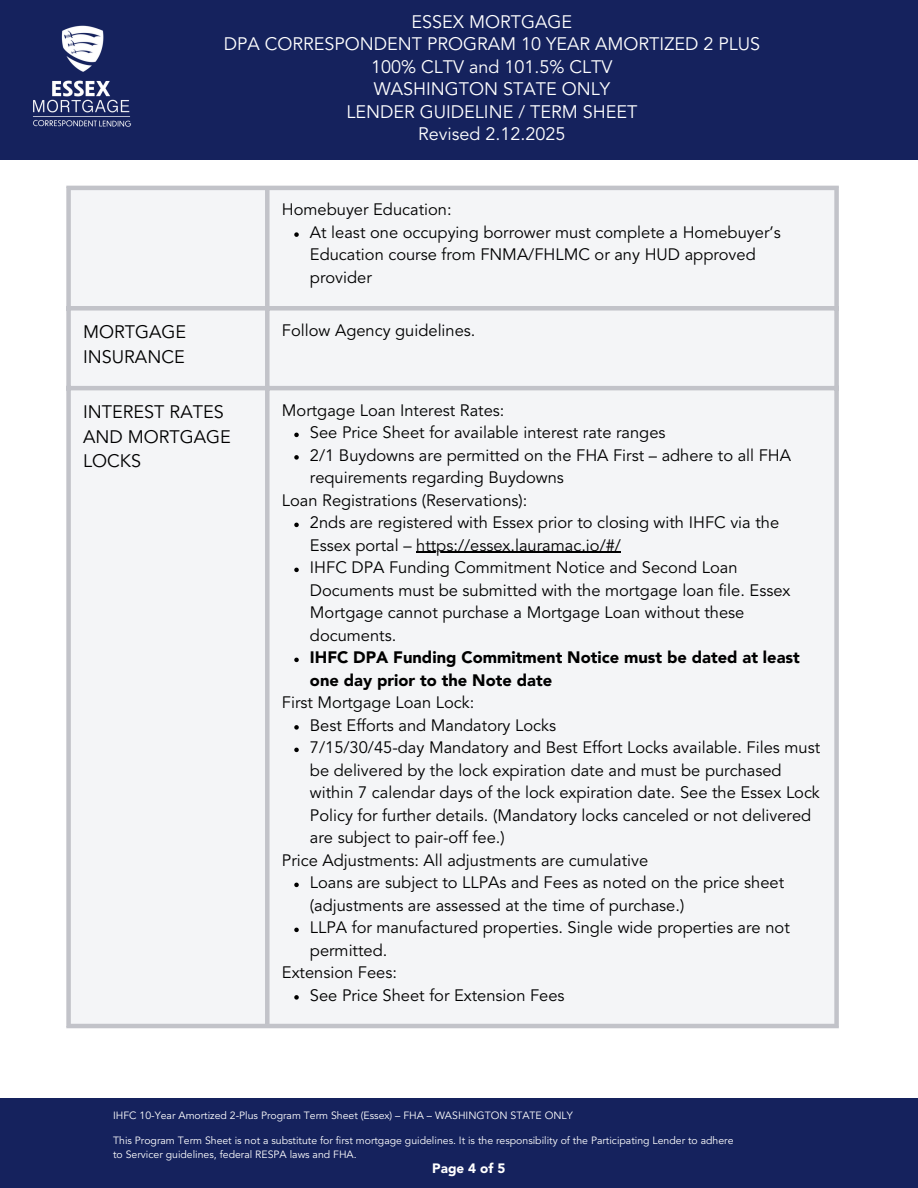
<style>
.page{position:relative;width:918px;height:1188px;background:#fff}
.page>*{position:absolute;margin:0;border:0;box-sizing:border-box;transform-origin:0 0}
.t1{font:18px/22.5px "Avenir LT Std";color:#fff;text-align:center}
.t2{font:18px/24.8px "Avenir LT Std";color:#000}
.t3{font:16.5px/22.5px "Avenir LT Std";color:#000}
.t4{font:900 16.5px "Avenir LT Std";color:#000}
.t5{font:900 13.5px "Avenir LT Std";color:#fff}
.t6{font:10.5px "Avenir LT Std";color:#fff}
</style>
<div class="page">
<div style="left:71px;top:190px;width:763px;height:834px;background:#f4f5f7"></div>
<svg style="left:294px;top:232px;width:5px;height:5px"></svg>
<svg style="left:294px;top:433px;width:5px;height:4px"></svg>
<svg style="left:294px;top:455px;width:5px;height:5px"></svg>
<svg style="left:294px;top:523px;width:5px;height:4px"></svg>
<hr style="left:416px;top:552px;width:205px;height:1px;background:#000">
<svg style="left:294px;top:568px;width:5px;height:4px"></svg>
<svg style="left:294px;top:658px;width:5px;height:4px"></svg>
<svg style="left:294px;top:725px;width:5px;height:5px"></svg>
<svg style="left:294px;top:748px;width:5px;height:4px"></svg>
<svg style="left:294px;top:883px;width:5px;height:4px"></svg>
<svg style="left:294px;top:928px;width:5px;height:4px"></svg>
<svg style="left:294px;top:995px;width:5px;height:5px"></svg>
<div style="left:66px;top:190px;width:5px;height:834px;background:#c2c3c9"></div>
<div style="left:265px;top:190px;width:5px;height:834px;background:#c2c3c9"></div>
<div style="left:834px;top:190px;width:5px;height:834px;background:#c2c3c9"></div>
<hr style="left:66px;top:186px;width:773px;height:4px;background:#c2c3c9">
<div style="left:66px;top:306px;width:773px;height:5px;background:#c2c3c9"></div>
<hr style="left:66px;top:386px;width:773px;height:4px;background:#c2c3c9">
<hr style="left:66px;top:1024px;width:773px;height:4px;background:#c2c3c9">
<div style="left:0;top:1098px;width:918px;height:90px;background:#15225d"></div>
<div style="left:0;top:1px;width:918px;height:159px;background:#15225d"></div>
<img style="left:33px;top:25px;width:99px;height:102px">
<p class="t1" style="left:224px;top:12px;width:538px">ESSEX MORTGAGE<br>DPA CORRESPONDENT PROGRAM 10 YEAR AMORTIZED 2 PLUS<br>100% CLTV and 101.5% CLTV<br>WASHINGTON STATE ONLY<br>LENDER GUIDELINE / TERM SHEET<br>Revised 2.12.2025</p>
<p class="t3" style="left:282px;top:200px;width:171px">Homebuyer Education:</p>
<p class="t3" style="left:310px;top:223px;width:472px">At least one occupying borrower must complete a Homebuyer’s<br>Education course from FNMA/FHLMC or any HUD approved provider</p>
<h1 class="t2" style="left:83px;top:321px;width:105px">MORTGAGE<br>INSURANCE</h1>
<p class="t3" style="left:282px;top:320px;width:195px">Follow Agency guidelines.</p>
<p class="t2" style="left:83px;top:401px;width:149px">INTEREST RATES<br>AND MORTGAGE<br>LOCKS</p>
<p class="t3" style="left:282px;top:400px;width:224px">Mortgage Loan Interest Rates:</p>
<p class="t3" style="left:310px;top:423px;width:357px">See Price Sheet for available interest rate ranges</p>
<p class="t3" style="left:310px;top:445px;width:483px">2/1 Buydowns are permitted on the FHA First – adhere to all FHA requirements regarding Buydowns</p>
<p class="t3" style="left:282px;top:490px;width:247px">Loan Registrations (Reservations):</p>
<p class="t3" style="left:310px;top:513px;width:471px">2nds are registered with Essex prior to closing with IHFC via the<br>Essex portal – https://essex.lauramac.io/#/</p>
<p class="t3" style="left:310px;top:558px;width:482px">IHFC DPA Funding Commitment Notice and Second Loan<br>Documents must be submitted with the mortgage loan file. Essex<br>Mortgage cannot purchase a Mortgage Loan without these</p>
<p class="t3" style="left:310px;top:625px;width:88px">documents.</p>
<p class="t4" style="left:310px;top:651px;width:492px">IHFC DPA Funding Commitment Notice must be dated at least</p>
<p class="t4" style="left:310px;top:673px;width:244px">one day prior to the Note date</p>
<p class="t3" style="left:282px;top:693px;width:194px">First Mortgage Loan Lock:</p>
<p class="t3" style="left:310px;top:715px;width:248px">Best Efforts and Mandatory Locks</p>
<p class="t3" style="left:310px;top:738px;width:512px">7/15/30/45-day Mandatory and Best Effort Locks available. Files must be delivered by the lock expiration date and must be purchased within 7 calendar days of the lock expiration date. See the Essex Lock Policy for further details. (Mandatory locks canceled or not delivered are subject to pair-off fee.)</p>
<p class="t3" style="left:282px;top:850px;width:368px">Price Adjustments: All adjustments are cumulative</p>
<p class="t3" style="left:310px;top:873px;width:476px">Loans are subject to LLPAs and Fees as noted on the price sheet (adjustments are assessed at the time of purchase.)</p>
<p class="t3" style="left:310px;top:918px;width:481px">LLPA for manufactured properties. Single wide properties are not permitted.</p>
<p class="t3" style="left:282px;top:963px;width:117px">Extension Fees:</p>
<p class="t3" style="left:310px;top:985px;width:256px">See Price Sheet for Extension Fees</p>
<p class="t6" style="left:113px;top:1111px;width:461px">IHFC 10-Year Amortized 2-Plus Program Term Sheet (Essex) – FHA – WASHINGTON STATE ONLY</p>
<p class="t6" style="left:113px;top:1136px;width:622px">This Program Term Sheet is not a substitute for first mortgage guidelines. It is the responsibility of the Participating Lender to adhere</p>
<p class="t6" style="left:113px;top:1150px;width:245px">to Servicer guidelines, federal RESPA laws and FHA.</p>
<p class="t5" style="left:432px;top:1163px;width:75px">Page 4 of 5</p>
</div>
